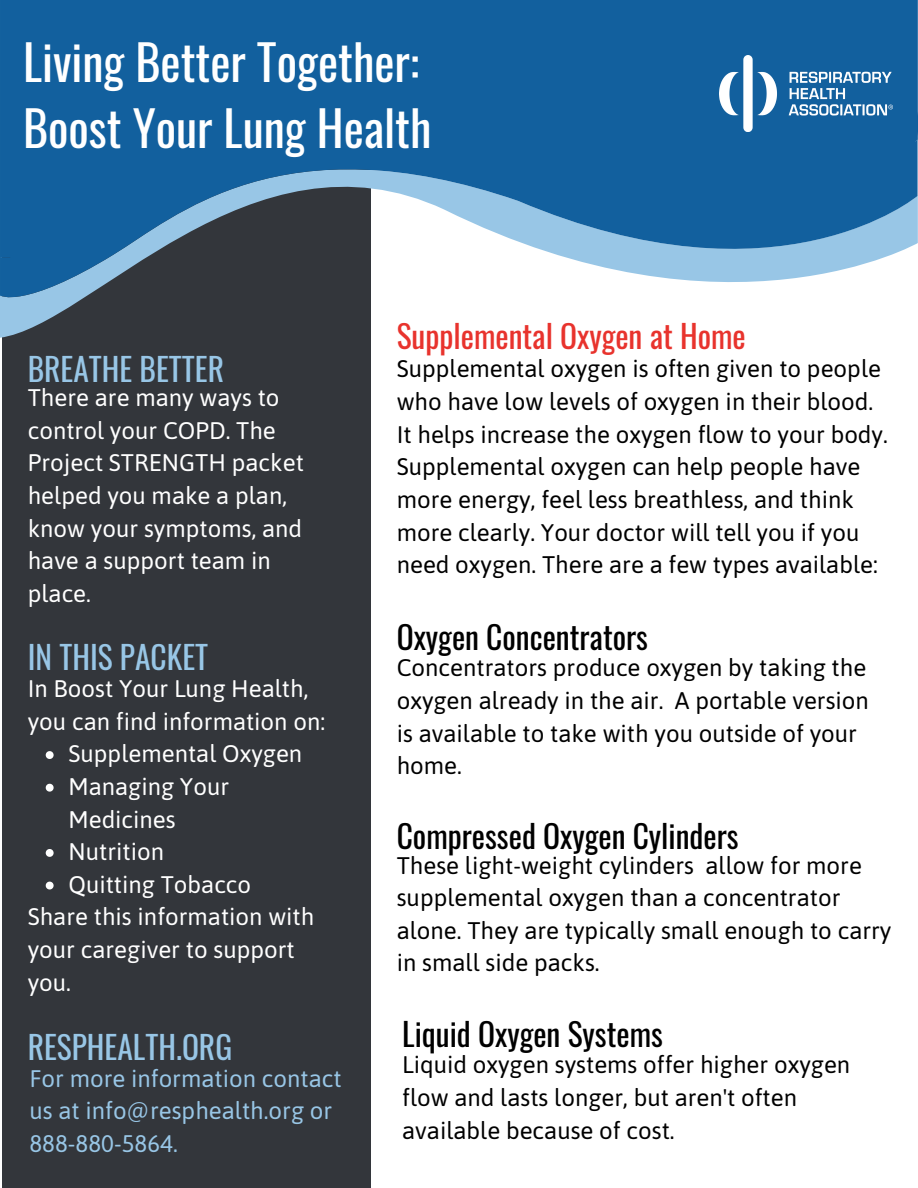
<style>
.page{position:relative;width:918px;height:1188px;background:#fff}
.page>*{position:absolute;margin:0;border:0;box-sizing:border-box;transform-origin:0 0}
.t1{font:48px "Oswald";color:#fff}
.t2{font:31.5px "Oswald";color:#000}
.t3{font:31.5px "Oswald";color:#98c6e6}
.t4{font:31.5px "Oswald";color:#e8332d}
.t5{font:24px/32.7px "Asap";color:#000}
.t6{font:24px/32.7px "Asap";color:#fff}
.t7{font:24px/32.7px "Asap";color:#98c6e6}
</style>
<div class="page">
<div style="left:2px;top:142px;width:369px;height:1046px;background:#33363b"></div>
<svg style="left:46px;top:751px;width:8px;height:8px"></svg>
<svg style="left:46px;top:784px;width:8px;height:8px"></svg>
<svg style="left:46px;top:849px;width:8px;height:8px"></svg>
<svg style="left:46px;top:882px;width:8px;height:7px"></svg>
<svg style="left:0;top:312px;width:61px;height:26px;fill:#98c6e6"></svg>
<svg style="left:0;top:268px;width:848px;height:44px"></svg>
<svg style="left:0;top:0;width:918px;height:268px;fill:#12609e"></svg>
<div style="left:521px;top:23px;width:397px;height:211px;background:#12609e"></div>
<svg style="left:281px;top:0;width:425px;height:224px;background:#2169a2"></svg>
<img style="left:720px;top:56px;width:172px;height:75px">
<svg style="left:0;top:118px;width:291px;height:165px;fill:#12609e"></svg>
<div style="left:225px;top:118px;width:145px;height:53px;background:#12609e"></div>
<p class="t1" style="left:23px;top:24px;width:398px">Living Better Together:</p>
<p class="t1" style="left:23px;top:91px;width:410px">Boost Your Lung Health</p>
<p class="t3" style="left:28px;top:344px;width:198px">BREATHE BETTER</p>
<p class="t6" style="left:28px;top:381px;width:278px">There are many ways to control your COPD. The<br>Project STRENGTH packet helped you make a plan, know your symptoms, and have a support team in place.</p>
<p class="t3" style="left:28px;top:633px;width:182px">IN THIS PACKET</p>
<p class="t6" style="left:28px;top:672px;width:299px">In Boost Your Lung Health, you can find information on:</p>
<p class="t6" style="left:69px;top:737px;width:235px">Supplemental Oxygen</p>
<p class="t6" style="left:69px;top:770px;width:162px">Managing Your<br>Medicines</p>
<p class="t6" style="left:69px;top:835px;width:97px">Nutrition</p>
<p class="t6" style="left:69px;top:868px;width:184px">Quitting Tobacco</p>
<p class="t6" style="left:28px;top:900px;width:288px">Share this information with your caregiver to support you.</p>
<p class="t3" style="left:28px;top:1023px;width:206px">RESPHEALTH.ORG</p>
<p class="t7" style="left:29px;top:1062px;width:314px">For more information contact us at info@resphealth.org or<br>888-880-5864.</p>
<p class="t4" style="left:397px;top:311px;width:351px">Supplemental Oxygen at Home</p>
<p class="t5" style="left:397px;top:352px;width:493px">Supplemental oxygen is often given to people who have low levels of oxygen in their blood.<br>It helps increase the oxygen flow to your body.<br>Supplemental oxygen can help people have more energy, feel less breathless, and think more clearly. Your doctor will tell you if you need oxygen. There are a few types available:</p>
<p class="t2" style="left:397px;top:612px;width:253px">Oxygen Concentrators</p>
<p class="t5" style="left:397px;top:651px;width:474px">Concentrators produce oxygen by taking the oxygen already in the air. A portable version is available to take with you outside of your home.</p>
<p class="t2" style="left:397px;top:812px;width:343px">Compressed Oxygen Cylinders</p>
<p class="t5" style="left:397px;top:849px;width:496px">These light-weight cylinders allow for more supplemental oxygen than a concentrator alone. They are typically small enough to carry in small side packs.</p>
<p class="t2" style="left:402px;top:1009px;width:262px">Liquid Oxygen Systems</p>
<p class="t5" style="left:402px;top:1048px;width:450px">Liquid oxygen systems offer higher oxygen flow and lasts longer, but aren't often available because of cost.</p>
</div>
